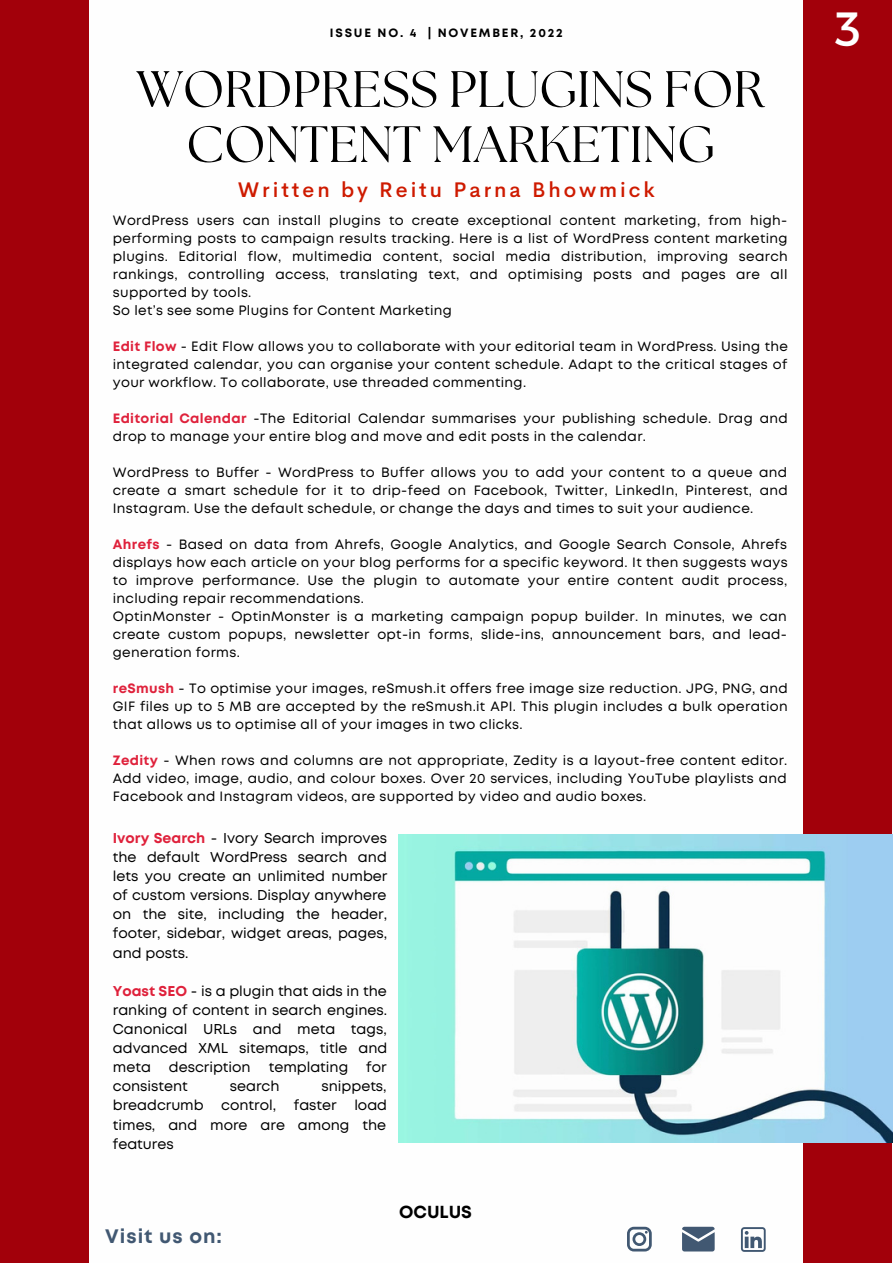
<style>
.page{position:relative;width:893px;height:1264px;background:#fff}
.page>*{position:absolute;margin:0;border:0;box-sizing:border-box;transform-origin:0 0}
.t1{font:51px/55.1px "The Seasons";color:#000;text-align:center}
.t2{font:48px "Montserrat";color:#fff}
.t3{font:500 21px "Cerebri Sans";letter-spacing:.14em;color:#ce1a00}
.t4{font:700 19.5px "Mont";letter-spacing:.05em;color:#415872}
.t5{font:700 17.4px "Mont";color:#000}
.t6{font:14.25px/19px "Mont";color:#000;text-align:justify}
.t7{font:13.5px/18px "Mont";letter-spacing:.025em;color:#000;text-align:justify}
.t8{font:700 12px "Mont";letter-spacing:.15em;color:#000}
.s1{font-weight:700;color:#df213b}
</style>
<div class="page">
<div style="left:803px;top:0;width:89px;height:1262px;background:#a2000a"></div>
<svg style="left:682px;top:1226px;width:32px;height:25px"></svg>
<svg style="left:627px;top:1226px;width:24px;height:25px"></svg>
<svg style="left:740px;top:1227px;width:25px;height:24px"></svg>
<div style="left:0;top:0;width:89px;height:1262px;background:#a2000a"></div>
<img style="left:398px;top:834px;width:494px;height:308px">
<p class="t8" style="left:330px;top:28px;width:234px">ISSUE NO. 4 | NOVEMBER, 2022</p>
<h1 class="t1" style="left:136px;top:65px;width:629px">WORDPRESS PLUGINS FOR<br>CONTENT MARKETING</h1>
<h3 class="t3" style="left:238px;top:176px;width:418px">Written by Reitu Parna Bhowmick</h3>
<p class="t7" style="left:113px;top:212px;width:676px;text-align:left">WordPress users can install plugins to create exceptional content marketing, from high&shy;performing posts to campaign results tracking. Here is a list of WordPress content marketing plugins. Editorial flow, multimedia content, social media distribution, improving search rankings, controlling access, translating text, and optimising posts and pages are all supported by tools.<br>So let’s see some Plugins for Content Marketing</p>
<p class="t7" style="left:113px;top:338px;width:676px"><span class="s1">Edit Flow</span> - Edit Flow allows you to collaborate with your editorial team in WordPress. Using the integrated calendar, you can organise your content schedule. Adapt to the critical stages of your workflow. To collaborate, use threaded commenting.</p>
<p class="t7" style="left:113px;top:410px;width:676px"><span class="s1">Editorial Calendar</span> -The Editorial Calendar summarises your publishing schedule. Drag and drop to manage your entire blog and move and edit posts in the calendar.</p>
<p class="t7" style="left:113px;top:464px;width:676px">WordPress to Buffer - WordPress to Buffer allows you to add your content to a queue and create a smart schedule for it to drip-feed on Facebook, Twitter, LinkedIn, Pinterest, and Instagram. Use the default schedule, or change the days and times to suit your audience.</p>
<p class="t7" style="left:113px;top:536px;width:676px;text-align:left"><span class="s1">Ahrefs</span> - Based on data from Ahrefs, Google Analytics, and Google Search Console, Ahrefs displays how each article on your blog performs for a specific keyword. It then suggests ways to improve performance. Use the plugin to automate your entire content audit process, including repair recommendations.<br>OptinMonster - OptinMonster is a marketing campaign popup builder. In minutes, we can create custom popups, newsletter opt-in forms, slide-ins, announcement bars, and lead&shy;generation forms.</p>
<p class="t7" style="left:113px;top:680px;width:676px"><span class="s1">reSmush</span> - To optimise your images, reSmush.it offers free image size reduction. JPG, PNG, and GIF files up to 5 MB are accepted by the reSmush.it API. This plugin includes a bulk operation that allows us to optimise all of your images in two clicks.</p>
<p class="t7" style="left:113px;top:752px;width:676px"><span class="s1">Zedity</span> - When rows and columns are not appropriate, Zedity is a layout-free content editor.<br>Add video, image, audio, and colour boxes. Over 20 services, including YouTube playlists and Facebook and Instagram videos, are supported by video and audio boxes.</p>
<p class="t6" style="left:113px;top:829px;width:276px"><span class="s1">Ivory Search</span> - Ivory Search improves the default WordPress search and lets you create an unlimited number of custom versions. Display anywhere on the site, including the header, footer, sidebar, widget areas, pages, and posts.</p>
<p class="t6" style="left:113px;top:982px;width:276px"><span class="s1">Yoast SEO</span> - is a plugin that aids in the ranking of content in search engines.<br>Canonical URLs and meta tags, advanced XML sitemaps, title and meta</p>
<p class="t6" style="left:169px;top:1058px;width:83px">description</p>
<p class="t6" style="left:269px;top:1058px;width:81px">templating</p>
<p class="t6" style="left:366px;top:1058px;width:22px">for</p>
<p class="t6" style="left:113px;top:1077px;width:76px">consistent</p>
<p class="t6" style="left:230px;top:1077px;width:51px">search</p>
<p class="t6" style="left:113px;top:1077px;width:276px;text-indent:209px">snippets, breadcrumb control, faster load times, and more are among the features</p>
<h3 class="t4" style="left:105px;top:1229px;width:118px">Visit us on:</h3>
<p class="t5" style="left:399px;top:1205px;width:74px">OCULUS</p>
<h2 class="t2" style="left:835px;top:-2px;width:27px">3</h2>
</div>
